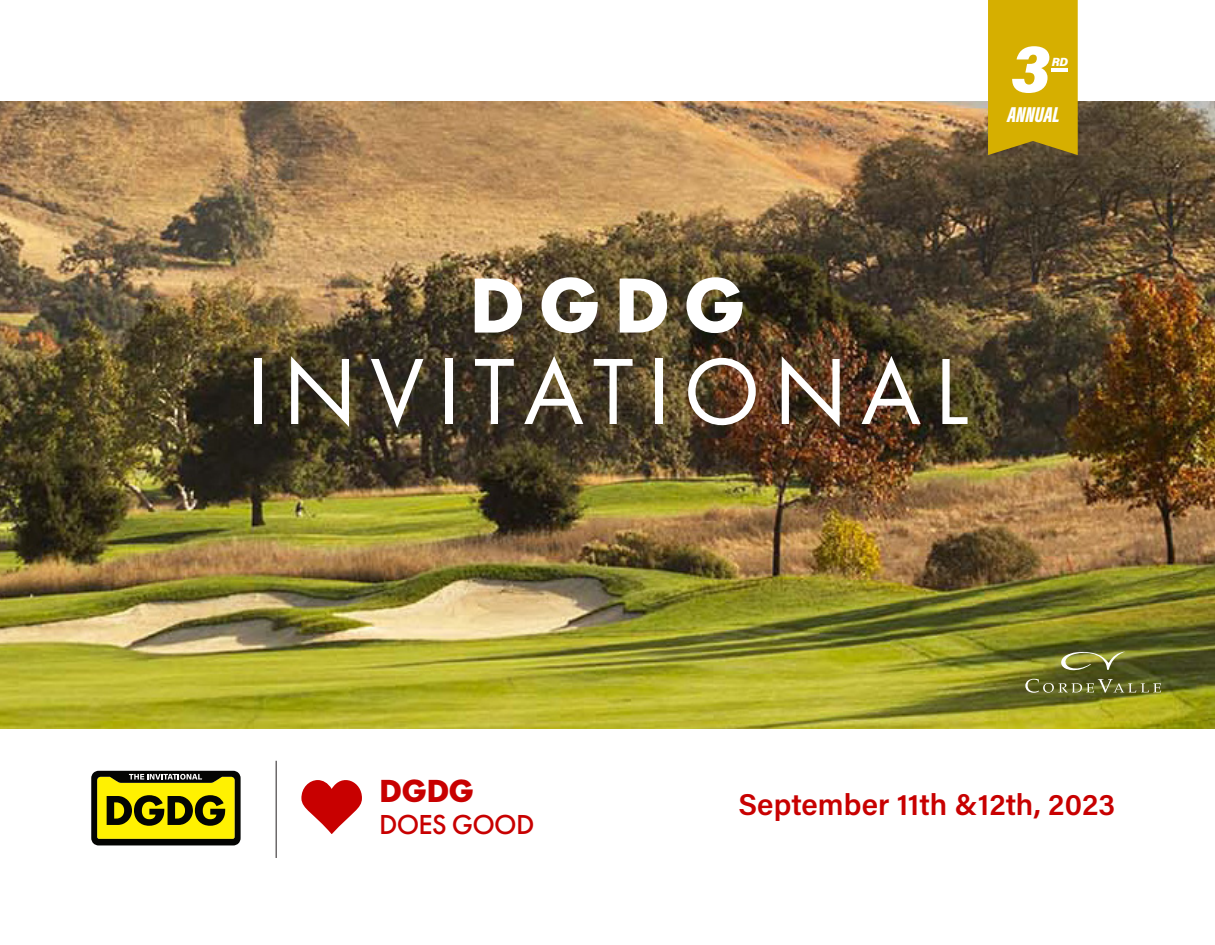
<style>
.page{position:relative;width:1215px;height:945px;background:#fff}
.page>*{position:absolute;margin:0;border:0;box-sizing:border-box;transform-origin:0 0}
.t1{font:97.5px "Futura PT";letter-spacing:.13em;color:#fff}
.t2{font:700 81px "Futura PT";color:#fff}
.t3{font:italic 900 68.7px "Acumin Pro";color:#fff}
.t4{font:700 33.15px "Futura PT";color:#c80000}
.t5{font:600 30px "Acumin Pro";color:#c80000}
.t6{font:500 28.5px "Futura PT";letter-spacing:-.025em;color:#c80000}
.t7{font:italic 900 22.2px "Acumin Pro Extra Cond";color:#fff}
.t8{font:italic 900 11.85px "Acumin Pro";color:#fff}
</style>
<div class="page">
<img style="left:0;top:101px;width:1215px;height:627px">
<svg style="left:1059px;top:652px;width:66px;height:19px"></svg>
<svg style="left:1025px;top:679px;width:136px;height:14px"></svg>
<div style="left:988px;top:0;width:90px;height:155px;background:#d6af00"></div>
<hr style="left:1051px;top:69px;width:17px;height:3px;background:#fff">
<svg style="left:91px;top:771px;width:150px;height:74px"></svg>
<svg style="left:301px;top:780px;width:61px;height:54px"></svg>
<hr style="left:276px;top:761px;width:1px;height:97px;background:#231f20">
<p class="t3" style="left:1011px;top:19px;width:40px">3</p>
<p class="t8" style="left:1052px;top:53px;width:18px">RD</p>
<p class="t7" style="left:1007px;top:101px;width:54px">ANNUAL</p>
<p class="t2" style="left:469px;top:253px;width:278px">DGDG</p>
<p class="t1" style="left:246px;top:334px;width:724px">INVITATIONAL</p>
<p class="t4" style="left:379px;top:769px;width:96px">DGDG</p>
<p class="t6" style="left:379px;top:808px;width:157px">DOES GOOD</p>
<p class="t5" style="left:738px;top:784px;width:378px">September 11th &amp;12th, 2023</p>
</div>
